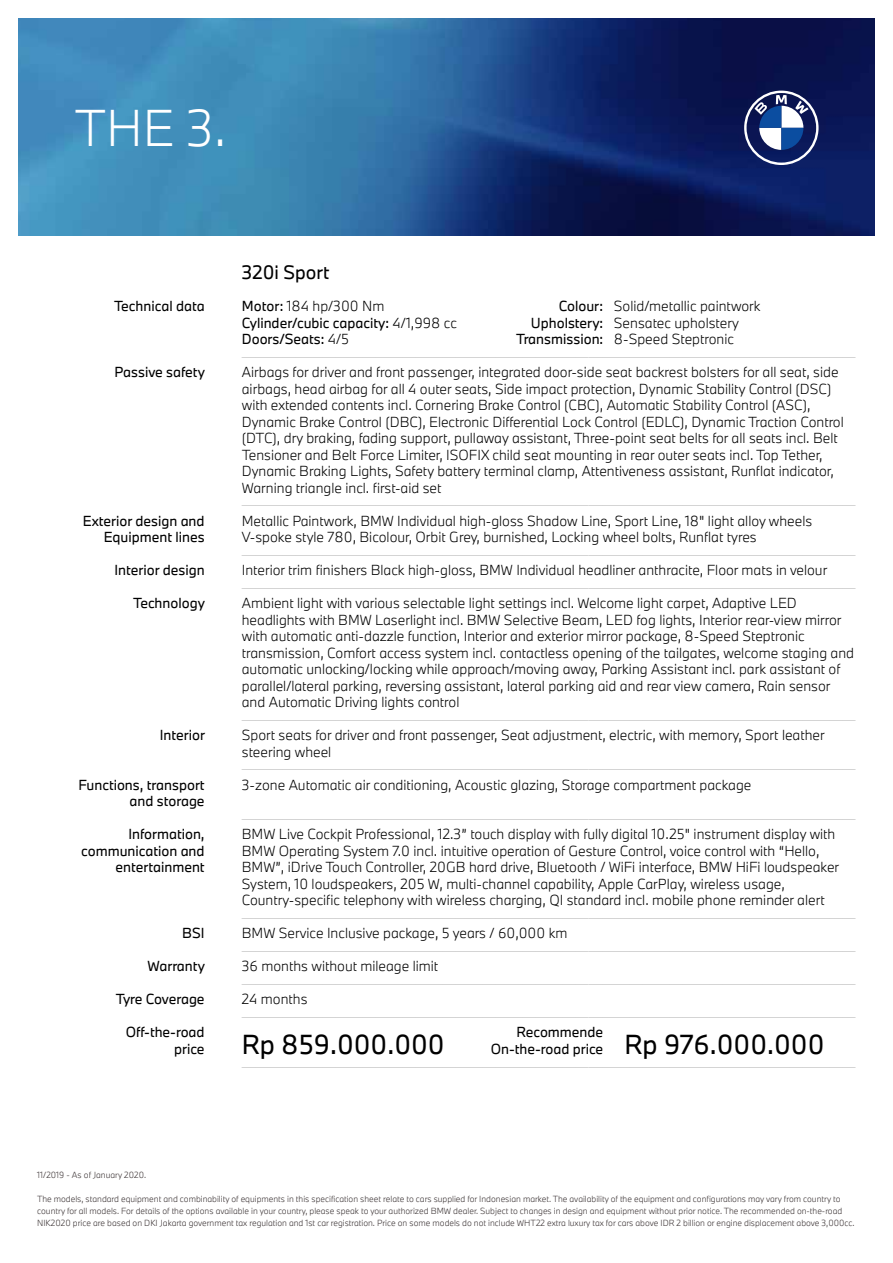
<style>
.page{position:relative;width:893px;height:1263px;background:#fff}
.page>*{position:absolute;margin:0;border:0;box-sizing:border-box;transform-origin:0 0}
.t1{font:300 48px "BMW Type Next";color:#fff}
.t2{font:25.5px "BMW Type Next";color:#000}
.t3{font:18px "BMW Type Next";color:#000}
.t4{font:300 13.5px/16.5px "BMW Type Next";color:#000}
.t5{font:100 13.5px/16.5px "BMW Type Next";color:#b3b3b3}
.t6{font:13.5px/16.5px "BMW Type Next";color:#000;text-align:right}
.t7{font:300 8.25px/12px "BMW Type Next";color:#393132}
.s1{font-weight:400}
.s2{font-weight:300}
.s3{font-weight:400;color:#000}
.s4{font-weight:300;color:#000}
.s5{font-weight:400;font-size:25.5px;color:#000}
</style>
<div class="page">
<img style="left:19px;top:19px;width:855px;height:217px">
<svg style="left:744px;top:91px;width:75px;height:74px"></svg>
<h1 class="t1" style="left:74px;top:96px;width:153px">THE 3.</h1>
<p class="t6" style="left:114px;top:298px;width:92px">Technical data</p>
<p class="t6" style="left:115px;top:364px;width:92px">Passive safety</p>
<p class="t6" style="left:83px;top:512px;width:123px">Exterior design and<br>Equipment lines</p>
<p class="t6" style="left:115px;top:562px;width:92px">Interior design</p>
<p class="t6" style="left:133px;top:595px;width:73px">Technology</p>
<p class="t6" style="left:160px;top:727px;width:47px">Interior</p>
<p class="t6" style="left:78px;top:776px;width:128px">Functions, transport and storage</p>
<p class="t6" style="left:81px;top:826px;width:125px">Information, communication and entertainment</p>
<p class="t6" style="left:182px;top:925px;width:24px">BSI</p>
<p class="t6" style="left:148px;top:958px;width:59px">Warranty</p>
<p class="t6" style="left:116px;top:991px;width:90px">Tyre Coverage</p>
<p class="t6" style="left:126px;top:1024px;width:80px">Off-the-road price</p>
<h3 class="t3" style="left:242px;top:259px;width:89px">320i Sport</h3>
<p class="t4" style="left:242px;top:298px;width:144px"><span class="s1">Motor:</span> 184 hp/300 Nm</p>
<p class="t4" style="left:559px;top:298px;width:203px"><span class="s1">Colour:</span> Solid/metallic paintwork</p>
<p class="t6" style="left:242px;top:314px;width:217px">Cylinder/cubic capacity: <span class="s2">4/1,998 cc</span></p>
<p class="t4" style="left:531px;top:314px;width:210px"><span class="s1">Upholstery:</span> Sensatec upholstery</p>
<p class="t6" style="left:242px;top:331px;width:109px">Doors/Seats: <span class="s2">4/5</span></p>
<p class="t5" style="left:242px;top:331px;width:615px;text-indent:274px"><span class="s3">Transmission:</span> <span class="s4">8-Speed Steptronic </span>——————————————————————————————————————————————</p>
<p class="t4" style="left:242px;top:364px;width:603px">Airbags for driver and front passenger, integrated door-side seat backrest bolsters for all seat, side airbags, head airbag for all 4 outer seats, Side impact protection, Dynamic Stability Control (DSC) with extended contents incl. Cornering Brake Control (CBC), Automatic Stability Control (ASC), Dynamic Brake Control (DBC), Electronic Differential Lock Control (EDLC), Dynamic Traction Control (DTC), dry braking, fading support, pullaway assistant, Three-point seat belts for all seats incl. Belt Tensioner and Belt Force Limiter, ISOFIX child seat mounting in rear outer seats incl. Top Tether, Dynamic Braking Lights, Safety battery terminal clamp, Attentiveness assistant, Runflat indicator, Warning triangle incl. first-aid set</p>
<p class="t5" style="left:242px;top:496px;width:615px">——————————————————————————————————————————————</p>
<p class="t4" style="left:242px;top:512px;width:572px">Metallic Paintwork, BMW Individual high-gloss Shadow Line, Sport Line, 18" light alloy wheels<br>V-spoke style 780, Bicolour, Orbit Grey, burnished, Locking wheel bolts, Runflat tyres</p>
<p class="t5" style="left:242px;top:545px;width:615px">——————————————————————————————————————————————</p>
<p class="t4" style="left:242px;top:562px;width:587px">Interior trim finishers Black high-gloss, BMW Individual headliner anthracite, Floor mats in velour</p>
<p class="t5" style="left:242px;top:578px;width:615px">——————————————————————————————————————————————</p>
<p class="t4" style="left:242px;top:595px;width:614px">Ambient light with various selectable light settings incl. Welcome light carpet, Adaptive LED headlights with BMW Laserlight incl. BMW Selective Beam, LED fog lights, Interior rear-view mirror with automatic anti-dazzle function, Interior and exterior mirror package, 8-Speed Steptronic transmission, Comfort access system incl. contactless opening of the tailgates, welcome staging and automatic unlocking/locking while approach/moving away, Parking Assistant incl. park assistant of parallel/lateral parking, reversing assistant, lateral parking aid and rear view camera, Rain sensor and Automatic Driving lights control</p>
<p class="t5" style="left:242px;top:710px;width:615px">——————————————————————————————————————————————</p>
<p class="t4" style="left:242px;top:727px;width:584px">Sport seats for driver and front passenger, Seat adjustment, electric, with memory, Sport leather steering wheel</p>
<p class="t5" style="left:242px;top:760px;width:615px">——————————————————————————————————————————————</p>
<p class="t4" style="left:242px;top:776px;width:511px">3-zone Automatic air conditioning, Acoustic glazing, Storage compartment package</p>
<p class="t5" style="left:242px;top:809px;width:615px">——————————————————————————————————————————————</p>
<p class="t4" style="left:242px;top:826px;width:599px">BMW Live Cockpit Professional, 12.3” touch display with fully digital 10.25" instrument display with BMW Operating System 7.0 incl. intuitive operation of Gesture Control, voice control with “Hello, BMW”, iDrive Touch Controller, 20GB hard drive, Bluetooth / WiFi interface, BMW HiFi loudspeaker System, 10 loudspeakers, 205 W, multi-channel capability, Apple CarPlay, wireless usage, Country-specific telephony with wireless charging, QI standard incl. mobile phone reminder alert</p>
<p class="t5" style="left:242px;top:908px;width:615px">——————————————————————————————————————————————</p>
<p class="t4" style="left:242px;top:925px;width:327px">BMW Service Inclusive package, 5 years / 60,000 km</p>
<p class="t5" style="left:242px;top:941px;width:615px">——————————————————————————————————————————————</p>
<p class="t4" style="left:242px;top:958px;width:198px">36 months without mileage limit</p>
<p class="t5" style="left:242px;top:974px;width:615px">——————————————————————————————————————————————</p>
<p class="t4" style="left:242px;top:991px;width:67px">24 months</p>
<p class="t5" style="left:242px;top:1007px;width:615px">——————————————————————————————————————————————</p>
<p class="t6" style="left:517px;top:1024px;width:88px">Recommende</p>
<h2 class="t2" style="left:242px;top:1027px;width:204px">Rp 859.000.000</h2>
<p class="t5" style="left:242px;top:1040px;width:615px;text-indent:249px"><span class="s3">On-the-road price</span> <span class="s5">Rp 976.000.000 </span>——————————————————————————————————————————————</p>
<p class="t7" style="left:37px;top:1168px;width:111px">11/2019 - As of January 2020.</p>
<p class="t7" style="left:37px;top:1192px;width:819px">The models, standard equipment and combinability of equipments in this specification sheet relate to cars supplied for Indonesian market. The availability of the equipment and configurations may vary from country to country for all models. For details of the options available in your country, please speak to your authorized BMW dealer. Subject to changes in design and equipment without prior notice. The recommended on-the-road<br>NIK2020 price are based on DKI Jakarta government tax regulation and 1st car registration. Price on some models do not include WHT22 extra luxury tax for cars above IDR 2 billion or engine displacement above 3,000cc.</p>
</div>
